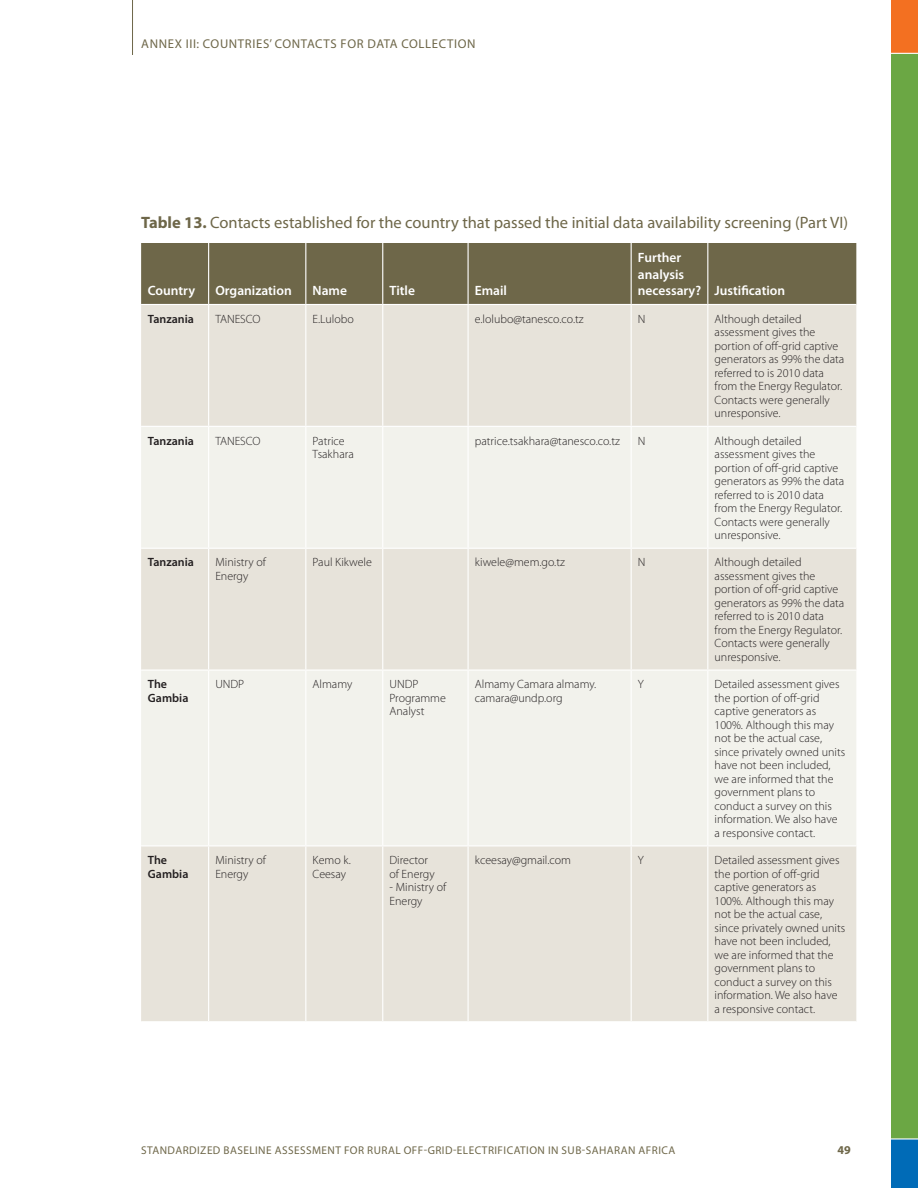
<style>
.page{position:relative;width:918px;height:1188px;background:#fff}
.page>*{position:absolute;margin:0;border:0;box-sizing:border-box;transform-origin:0 0}
.t1{font:16.5px "Myriad Pro";color:#6e6749}
.t2{font:600 13.5px/16.5px "Myriad Pro";color:#fff}
.t3{font:12.75px "Myriad Pro";letter-spacing:.05em;color:#6e6749}
.t4{font:300 12px/13.5px "Myriad Pro";color:#231f20}
.t5{font:600 12px/13.5px "Myriad Pro";color:#231f20}
.t6{font:700 12px "Myriad Pro";color:#6e6749}
.t7{font:11.25px "Myriad Pro";letter-spacing:.04em;color:#6e6749}
.s1{font-weight:700}
</style>
<div class="page">
<div style="left:891px;top:53px;width:27px;height:1087px;background:#6ba744"></div>
<div style="left:141px;top:243px;width:715px;height:61px;background:#6e6749"></div>
<div style="left:141px;top:305px;width:715px;height:716px;background:#e7e3da"></div>
<svg style="left:141px;top:427px;width:715px;height:418px;background:#eeede6"></svg>
<hr style="left:141px;top:548px;width:68px;height:1px;background:#fff">
<hr style="left:209px;top:548px;width:97px;height:1px;background:#fff">
<hr style="left:306px;top:548px;width:77px;height:1px;background:#fff">
<hr style="left:383px;top:548px;width:85px;height:1px;background:#fff">
<hr style="left:468px;top:548px;width:163px;height:1px;background:#fff">
<hr style="left:631px;top:548px;width:77px;height:1px;background:#fff">
<hr style="left:708px;top:548px;width:148px;height:1px;background:#fff">
<hr style="left:141px;top:845px;width:68px;height:1px;background:#fff">
<hr style="left:209px;top:845px;width:97px;height:1px;background:#fff">
<hr style="left:306px;top:845px;width:77px;height:1px;background:#fff">
<hr style="left:383px;top:845px;width:85px;height:1px;background:#fff">
<hr style="left:468px;top:845px;width:163px;height:1px;background:#fff">
<hr style="left:631px;top:845px;width:77px;height:1px;background:#fff">
<hr style="left:708px;top:845px;width:148px;height:1px;background:#fff">
<hr style="left:141px;top:426px;width:68px;height:1px;background:#fff">
<hr style="left:209px;top:426px;width:97px;height:1px;background:#fff">
<hr style="left:306px;top:426px;width:77px;height:1px;background:#fff">
<hr style="left:383px;top:426px;width:85px;height:1px;background:#fff">
<hr style="left:468px;top:426px;width:163px;height:1px;background:#fff">
<hr style="left:631px;top:426px;width:77px;height:1px;background:#fff">
<hr style="left:708px;top:426px;width:148px;height:1px;background:#fff">
<hr style="left:141px;top:670px;width:68px;height:1px;background:#fff">
<hr style="left:209px;top:670px;width:97px;height:1px;background:#fff">
<hr style="left:306px;top:670px;width:77px;height:1px;background:#fff">
<hr style="left:383px;top:670px;width:85px;height:1px;background:#fff">
<hr style="left:468px;top:670px;width:163px;height:1px;background:#fff">
<hr style="left:631px;top:670px;width:77px;height:1px;background:#fff">
<hr style="left:708px;top:670px;width:148px;height:1px;background:#fff">
<hr style="left:208px;top:243px;width:1px;height:61px;background:#fff">
<hr style="left:305px;top:243px;width:1px;height:61px;background:#fff">
<hr style="left:382px;top:243px;width:1px;height:61px;background:#fff">
<hr style="left:468px;top:243px;width:1px;height:61px;background:#fff">
<hr style="left:631px;top:243px;width:1px;height:61px;background:#fff">
<hr style="left:707px;top:243px;width:1px;height:61px;background:#fff">
<hr style="left:208px;top:305px;width:1px;height:121px;background:#fff">
<hr style="left:305px;top:305px;width:1px;height:121px;background:#fff">
<hr style="left:382px;top:305px;width:1px;height:121px;background:#fff">
<hr style="left:468px;top:305px;width:1px;height:121px;background:#fff">
<hr style="left:631px;top:305px;width:1px;height:121px;background:#fff">
<hr style="left:707px;top:305px;width:1px;height:121px;background:#fff">
<hr style="left:208px;top:427px;width:1px;height:121px;background:#fff">
<hr style="left:305px;top:427px;width:1px;height:121px;background:#fff">
<hr style="left:382px;top:427px;width:1px;height:121px;background:#fff">
<hr style="left:468px;top:427px;width:1px;height:121px;background:#fff">
<hr style="left:631px;top:427px;width:1px;height:121px;background:#fff">
<hr style="left:707px;top:427px;width:1px;height:121px;background:#fff">
<hr style="left:208px;top:549px;width:1px;height:121px;background:#fff">
<hr style="left:305px;top:549px;width:1px;height:121px;background:#fff">
<hr style="left:382px;top:549px;width:1px;height:121px;background:#fff">
<hr style="left:468px;top:549px;width:1px;height:121px;background:#fff">
<hr style="left:631px;top:549px;width:1px;height:121px;background:#fff">
<hr style="left:707px;top:549px;width:1px;height:121px;background:#fff">
<hr style="left:208px;top:671px;width:1px;height:174px;background:#fff">
<hr style="left:305px;top:671px;width:1px;height:174px;background:#fff">
<hr style="left:382px;top:671px;width:1px;height:174px;background:#fff">
<hr style="left:468px;top:671px;width:1px;height:174px;background:#fff">
<hr style="left:631px;top:671px;width:1px;height:174px;background:#fff">
<hr style="left:707px;top:671px;width:1px;height:174px;background:#fff">
<hr style="left:208px;top:846px;width:1px;height:175px;background:#fff">
<hr style="left:305px;top:846px;width:1px;height:175px;background:#fff">
<hr style="left:382px;top:846px;width:1px;height:175px;background:#fff">
<hr style="left:468px;top:846px;width:1px;height:175px;background:#fff">
<hr style="left:631px;top:846px;width:1px;height:175px;background:#fff">
<hr style="left:707px;top:846px;width:1px;height:175px;background:#fff">
<hr style="left:132px;top:0;width:1px;height:55px;background:#6e6749">
<p class="t3" style="left:141px;top:36px;width:18px">ANNE</p>
<p class="t3" style="left:175px;top:36px;width:45px">X III: COUNTRIES</p>
<p class="t3" style="left:270px;top:36px;width:14px">’ CONTACTS</p>
<p class="t3" style="left:341px;top:36px;width:9px">FOR</p>
<p class="t3" style="left:367px;top:36px;width:9px">DATA</p>
<p class="t3" style="left:401px;top:36px;width:39px">COLLECTION</p>
<h1 class="t1" style="left:141px;top:213px;width:709px"><span class="s1">Table 13.</span> CONTACTS ESTABLISHED FOR THE COUNTRY THAT PASSED THE INITIAL DATA AVAILABILITY SCREENING (PART VI)</h1>
<p class="t2" style="left:148px;top:282px;width:49px">Country</p>
<p class="t2" style="left:215px;top:282px;width:78px">Organization</p>
<p class="t2" style="left:313px;top:282px;width:36px">Name</p>
<p class="t2" style="left:390px;top:282px;width:27px">Title</p>
<p class="t2" style="left:475px;top:282px;width:34px">Email</p>
<p class="t2" style="left:638px;top:249px;width:149px">Further<br>analysis<br>necessary? Justification</p>
<p class="t5" style="left:148px;top:312px;width:48px">Tanzania</p>
<p class="t4" style="left:215px;top:312px;width:47px">TANESCO</p>
<p class="t4" style="left:313px;top:312px;width:43px">E.Lulobo</p>
<p class="t4" style="left:475px;top:312px;width:110px">e.lolubo@tanesco.co.tz</p>
<p class="t4" style="left:638px;top:312px;width:9px">N</p>
<p class="t4" style="left:715px;top:312px;width:131px">Although detailed assessment gives the portion of off-grid captive generators as 99% the data referred to is 2010 data from the Energy Regulator.<br>Contacts were generally unresponsive.</p>
<p class="t5" style="left:148px;top:433px;width:48px">Tanzania</p>
<p class="t4" style="left:215px;top:434px;width:47px">TANESCO</p>
<p class="t4" style="left:313px;top:434px;width:43px">Patrice<br>Tsakhara</p>
<p class="t4" style="left:475px;top:434px;width:147px">patrice.tsakhara@tanesco.co.tz</p>
<p class="t4" style="left:638px;top:434px;width:9px">N</p>
<p class="t4" style="left:715px;top:434px;width:131px">Although detailed assessment gives the portion of off-grid captive generators as 99% the data referred to is 2010 data from the Energy Regulator.<br>Contacts were generally unresponsive.</p>
<p class="t5" style="left:148px;top:555px;width:48px">Tanzania</p>
<p class="t4" style="left:215px;top:556px;width:52px">Ministry of<br>Energy</p>
<p class="t4" style="left:313px;top:556px;width:61px">Paul Kikwele</p>
<p class="t4" style="left:475px;top:556px;width:92px">kiwele@mem.go.tz</p>
<p class="t4" style="left:638px;top:556px;width:9px">N</p>
<p class="t4" style="left:715px;top:556px;width:131px">Although detailed assessment gives the portion of off-grid captive generators as 99% the data referred to is 2010 data from the Energy Regulator.<br>Contacts were generally unresponsive.</p>
<p class="t5" style="left:148px;top:677px;width:42px">The<br>Gambia</p>
<p class="t4" style="left:215px;top:677px;width:30px">UNDP</p>
<p class="t4" style="left:313px;top:677px;width:41px">Almamy</p>
<p class="t4" style="left:390px;top:677px;width:58px">UNDP<br>Programme<br>Analyst</p>
<p class="t4" style="left:475px;top:677px;width:123px">Almamy Camara almamy. camara@undp.org</p>
<p class="t4" style="left:638px;top:677px;width:8px">Y</p>
<p class="t4" style="left:715px;top:677px;width:132px">Detailed assessment gives the portion of off-grid captive generators as<br>100%. Although this may not be the actual case, since privately owned units have not been included, we are informed that the government plans to conduct a survey on this information. We also have a responsive contact.</p>
<p class="t5" style="left:148px;top:853px;width:42px">The<br>Gambia</p>
<p class="t4" style="left:215px;top:853px;width:52px">Ministry of<br>Energy</p>
<p class="t4" style="left:313px;top:853px;width:40px">Kemo k.<br>Ceesay</p>
<p class="t4" style="left:390px;top:853px;width:47px">Director of Energy</p>
<p class="t4" style="left:390px;top:880px;width:58px">- Ministry of<br>Energy</p>
<p class="t4" style="left:475px;top:853px;width:98px">kceesay@gmail.com</p>
<p class="t4" style="left:638px;top:853px;width:8px">Y</p>
<p class="t4" style="left:715px;top:853px;width:132px">Detailed assessment gives the portion of off-grid captive generators as<br>100%. Although this may not be the actual case, since privately owned units have not been included, we are informed that the government plans to conduct a survey on this information. We also have a responsive contact.</p>
<p class="t7" style="left:141px;top:1144px;width:536px">STANDARDIZED BASELINE ASSESSMENT FOR RURAL OFF-GRID-ELECTRIFICATION IN SUB-SAHARAN AFRICA</p>
<p class="t6" style="left:837px;top:1142px;width:15px">49</p>
</div>
